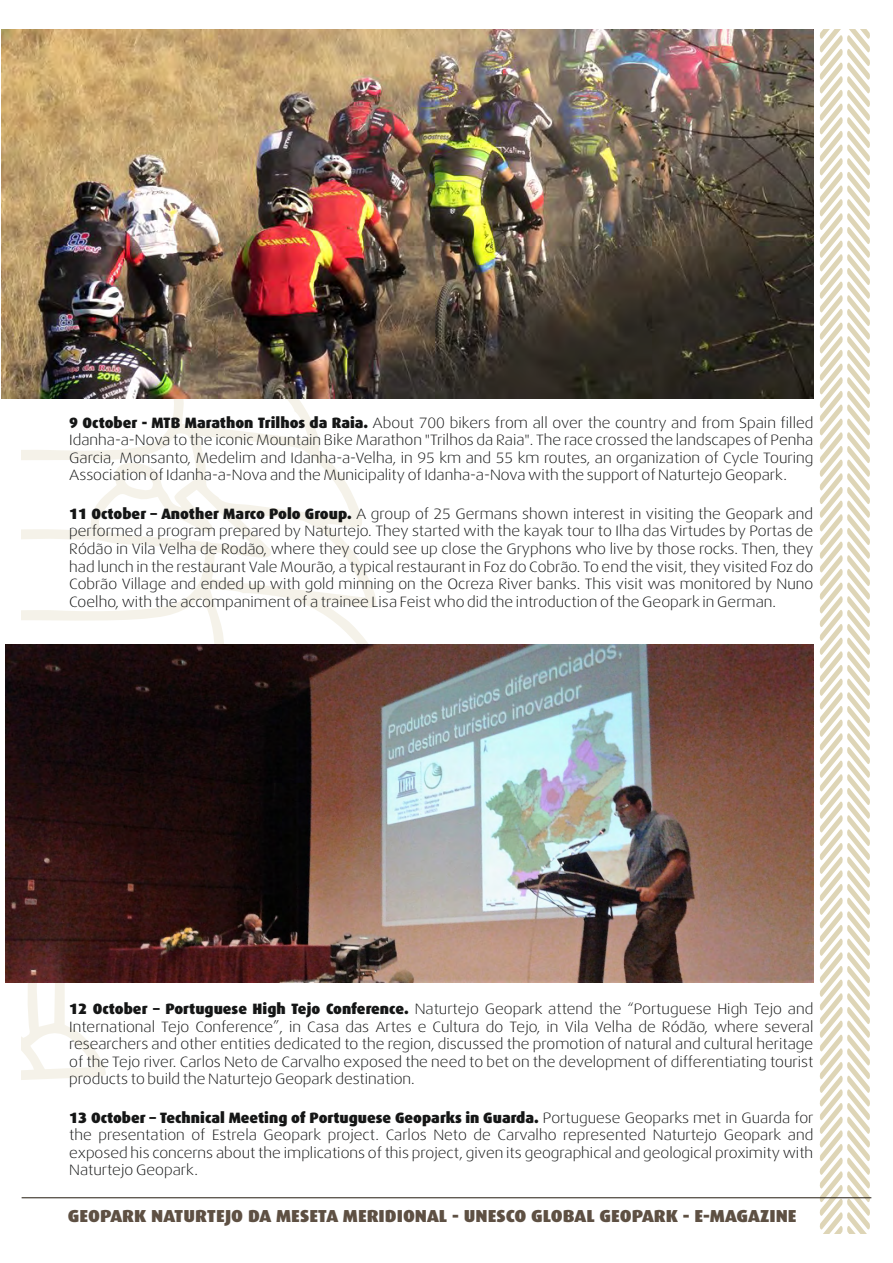
<style>
.page{position:relative;width:893px;height:1263px;background:#fff}
.page>*{position:absolute;margin:0;border:0;box-sizing:border-box;transform-origin:0 0}
.t1{font:900 17.4px "Dax";color:#5e5043;scale:1.06 1}
.t2{font:300 15px/17.5px "Dax Wide";color:#151616;text-align:justify}
.t3{font:900 15px "Dax";color:#151616}
.s1{font-family:"Dax";font-weight:900}
.s2{font-family:"Dax Wide";font-weight:300}
</style>
<div class="page">
<svg style="left:22px;top:398px;width:391px;height:682px"></svg>
<svg style="left:820px;top:30px;width:50px;height:1203px"></svg>
<hr style="left:22px;top:1197px;width:849px;height:1px;background:#221a0f">
<img style="left:1px;top:30px;width:812px;height:368px">
<img style="left:6px;top:645px;width:807px;height:338px">
<p class="t2" style="left:69px;top:413px;width:746px"><span class="s1">9 October - MTB Marathon Trilhos da Raia.</span> About 700 bikers from all over the country and from Spain filled Idanha-a-Nova to the iconic Mountain Bike Marathon "Trilhos da Raia". The race crossed the landscapes of Penha Garcia, Monsanto, Medelim and Idanha-a-Velha, in 95 km and 55 km routes, an organization of Cycle Touring Association of Idanha-a-Nova and the Municipality of Idanha-a-Nova with the support of Naturtejo Geopark.</p>
<p class="t2" style="left:69px;top:505px;width:746px"><span class="s1">11 October – Another Marco Polo Group.</span> A group of 25 Germans shown interest in visiting the Geopark and performed a program prepared by Naturtejo. They started with the kayak tour to Ilha das Virtudes by Portas de Ródão in Vila Velha de Rodão, where they could see up close the Gryphons who live by those rocks. Then, they had lunch in the restaurant Vale Mourão, a typical restaurant in Foz do Cobrão. To end the visit, they visited Foz do Cobrão Village and ended up with gold minning on the Ocreza River banks. This visit was monitored by Nuno Coelho, with the accompaniment of a trainee Lisa Feist who did the introduction of the Geopark in German.</p>
<p class="t2" style="left:69px;top:1000px;width:746px"><span class="s1">12 October – Portuguese High Tejo Conference.</span> Naturtejo Geopark attend the “Portuguese High Tejo and International Tejo Conference”, in Casa das Artes e Cultura do Tejo, in Vila Velha de Ródão, where several researchers and other entities dedicated to the region, discussed the promotion of natural and cultural heritage of the Tejo river. Carlos Neto de Carvalho exposed the need to bet on the development of differentiating tourist products to build the Naturtejo Geopark destination.</p>
<p class="t3" style="left:69px;top:1109px;width:746px">13 October – Technical Meeting of Portuguese Geoparks in Guarda. <span class="s2">Portuguese Geoparks met in Guarda for</span></p>
<p class="t2" style="left:69px;top:1126px;width:746px">the presentation of Estrela Geopark project. Carlos Neto de Carvalho represented Naturtejo Geopark and exposed his concerns about the implications of this project, given its geographical and geological proximity with Naturtejo Geopark.</p>
<p class="t1" style="left:68px;top:1206px;width:689px">GEOPARK NATURTEJO DA MESETA MERIDIONAL - UNESCO GLOBAL GEOPARK - E-MAGAZINE</p>
</div>
